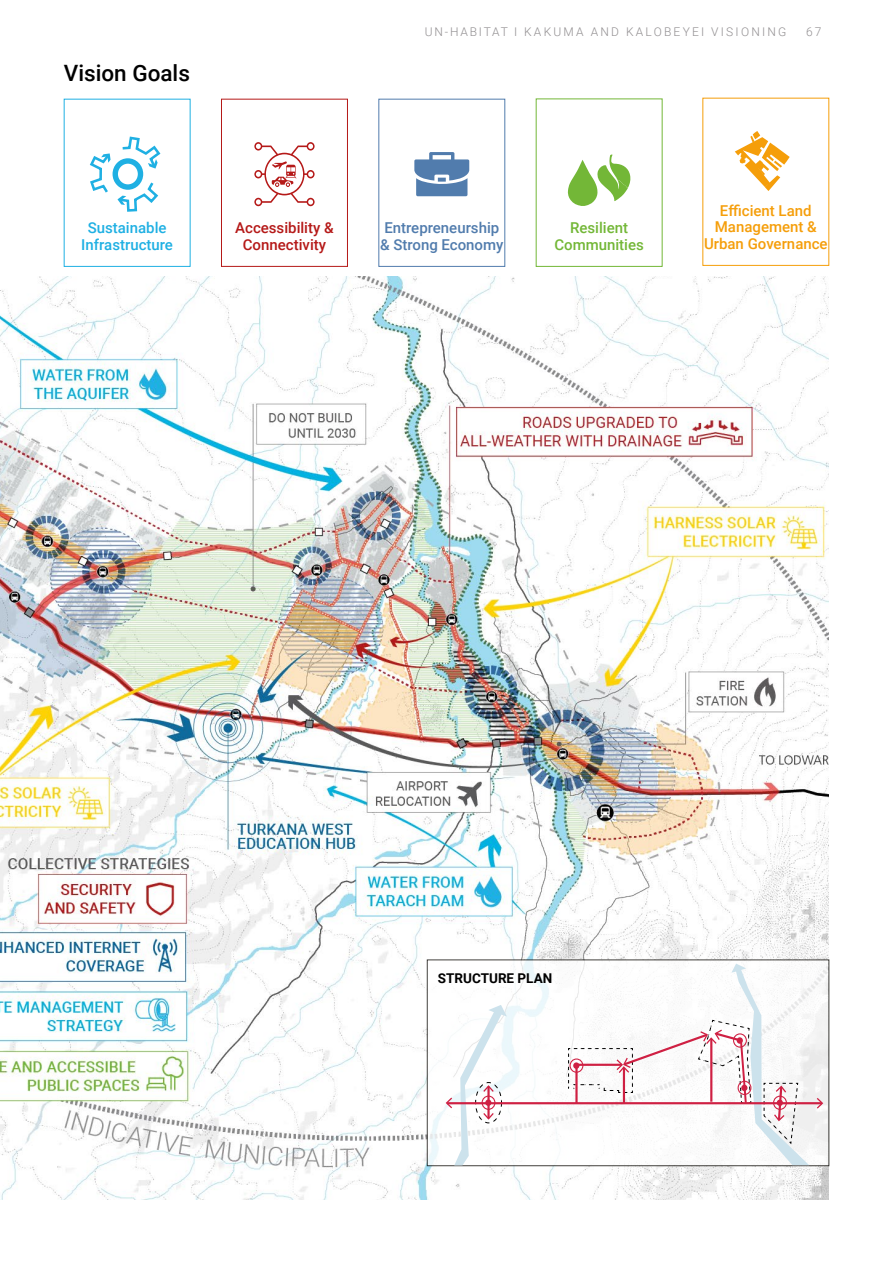
<style>
.page{position:relative;width:893px;height:1263px;background:#fff}
.page>*{position:absolute;margin:0;border:0;box-sizing:border-box;transform-origin:0 0}
.t1{font:500 22.5px "Roboto";color:#000}
.t2{font:500 15px/16.5px "Roboto";color:#f59e0a;text-align:center}
.t3{font:500 15px/16.5px "Roboto";color:#517cad}
.t4{font:500 15px/16.5px "Roboto";color:#b51918;text-align:center}
.t5{font:500 15px/16.5px "Roboto";color:#1fb0e3;text-align:center}
.t6{font:500 15px/16.5px "Roboto";color:#73b737;text-align:center}
.t7{font:700 13.5px "Roboto";color:#000}
.t8{font:300 12px "Roboto";letter-spacing:.185em;color:#928f91}
</style>
<div class="page">
<img style="left:0;top:276px;width:829px;height:923px">
<svg style="left:735px;top:131px;width:55px;height:60px"></svg>
<div style="left:113px;top:158px;width:30px;height:32px;border:5px solid #1fb0e3;border-radius:50%"></div>
<svg style="left:120px;top:136px;width:41px;height:33px"></svg>
<svg style="left:117px;top:180px;width:42px;height:32px"></svg>
<svg style="left:89px;top:153px;width:22px;height:40px"></svg>
<svg style="left:254px;top:142px;width:61px;height:64px"></svg>
<div style="left:221px;top:99px;width:127px;height:168px;border:1px solid #b51918"></div>
<svg style="left:414px;top:152px;width:55px;height:44px"></svg>
<div style="left:378px;top:99px;width:127px;height:168px;border:1px solid #517cad"></div>
<svg style="left:568px;top:154px;width:63px;height:52px"></svg>
<svg style="left:427px;top:959px;width:402px;height:207px"></svg>
<hr style="left:447px;top:1102px;width:375px;height:2px;background:#cf2043">
<svg style="left:817px;top:1098px;width:6px;height:10px"></svg>
<svg style="left:568px;top:963px;width:241px;height:202px"></svg>
<div style="left:738px;top:1081px;width:13px;height:14px;border:1px solid #cf2043;border-radius:50%"></div>
<svg style="left:446px;top:1005px;width:61px;height:160px"></svg>
<h1 class="t1" style="left:64px;top:57px;width:128px">Vision Goals</h1>
<p class="t8" style="left:425px;top:24px;width:363px">UN-HABITAT I KAKUMA AND KALOBEYEI VISIONING</p>
<p class="t8" style="left:806px;top:24px;width:17px">67</p>
<p class="t5" style="left:81px;top:219px;width:93px">Sustainable<br>Infrastructure</p>
<p class="t4" style="left:235px;top:219px;width:100px">Accessibility &amp;<br>Connectivity</p>
<p class="t3" style="left:380px;top:219px;width:125px">Entrepreneurship &amp; Strong Economy</p>
<p class="t6" style="left:554px;top:219px;width:91px">Resilient<br>Communities</p>
<p class="t2" style="left:704px;top:201px;width:125px">Efficient Land<br>Management &amp;<br>Urban Governance</p>
<p class="t7" style="left:438px;top:969px;width:116px">STRUCTURE PLAN</p>
</div>
